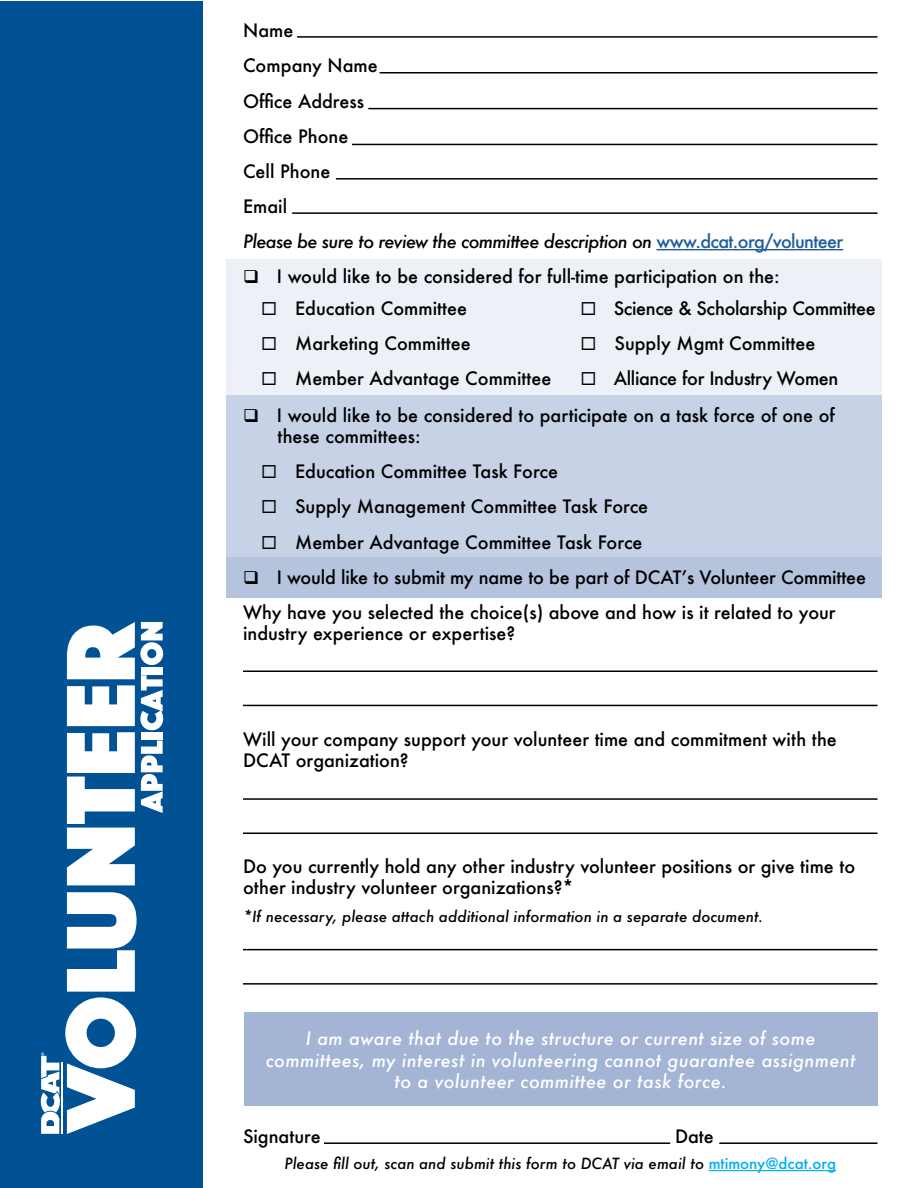
<style>
.page{position:relative;width:918px;height:1188px;background:#fff}
.page>*{position:absolute;margin:0;border:0;box-sizing:border-box;transform-origin:0 0}
.t1{font:500 18px/35.1px "Futura";color:#000}
.t2{font:italic 500 18px/21.6px "Futura";letter-spacing:.02em;color:#fff;text-align:center}
.t3{font:500 18px "Futura";letter-spacing:-.02em;color:#000}
.t4{font:italic 500 15px "Futura";color:#000}
.s1{font-style:italic}
.s2{color:#215e9e}
.s3{font-style:normal;color:#00aeef}
</style>
<div class="page">
<div style="left:227px;top:260px;width:655px;height:338px;background:#edf0f7"></div>
<div style="left:227px;top:395px;width:655px;height:203px;background:#c8d2e6"></div>
<div style="left:227px;top:557px;width:655px;height:41px;background:#b6c3dd"></div>
<hr style="left:656px;top:249px;width:187px;height:1px;background:#215e9e">
<div style="left:1px;top:1px;width:202px;height:1186px;background:#005295"></div>
<hr style="left:297px;top:36px;width:581px;height:2px;background:#000">
<hr style="left:243px;top:670px;width:635px;height:2px;background:#000">
<hr style="left:243px;top:705px;width:635px;height:1px;background:#000">
<hr style="left:243px;top:798px;width:635px;height:2px;background:#000">
<hr style="left:243px;top:832px;width:635px;height:2px;background:#000">
<hr style="left:243px;top:949px;width:635px;height:1px;background:#000">
<hr style="left:243px;top:983px;width:635px;height:2px;background:#000">
<hr style="left:368px;top:108px;width:510px;height:1px;background:#000">
<hr style="left:380px;top:72px;width:498px;height:2px;background:#000">
<hr style="left:352px;top:144px;width:526px;height:1px;background:#000">
<hr style="left:336px;top:178px;width:541px;height:2px;background:#000">
<hr style="left:292px;top:212px;width:585px;height:2px;background:#000">
<hr style="left:719px;top:1142px;width:158px;height:2px;background:#000">
<hr style="left:324px;top:1142px;width:346px;height:2px;background:#000">
<div style="left:244px;top:1012px;width:634px;height:94px;background:#a4b4d5"></div>
<hr style="left:709px;top:1170px;width:127px;height:1px;background:#00aeef">
<svg style="left:67px;top:622px;width:96px;height:263px"></svg>
<svg style="left:41px;top:892px;width:96px;height:242px"></svg>
<p class="t1" style="left:243px;top:13px;width:602px">Name<br>Company Name<br>Office Address<br>Office Phone<br>Cell Phone<br>Email<br><span class="s1">Please be sure to review the committee description on</span> <span class="s2">www.dcat.org/volunteer</span></p>
<p class="t1" style="left:243px;top:259px;width:538px">❑ I would like to be considered for full-time participation on the:</p>
<p class="t1" style="left:261px;top:291px;width:208px">◻ Education Committee</p>
<p class="t1" style="left:261px;top:326px;width:211px">◻ Marketing Committee</p>
<p class="t1" style="left:261px;top:361px;width:292px">◻ Member Advantage Committee</p>
<p class="t3" style="left:580px;top:296px;width:297px">◻ Science &amp; Scholarship Committee</p>
<p class="t1" style="left:580px;top:326px;width:237px">◻ Supply Mgmt Committee</p>
<p class="t3" style="left:580px;top:366px;width:259px">◻ Alliance for Industry Women</p>
<p class="t1" style="left:278px;top:404px;width:559px;line-height:21.6px;text-indent:-35px">❑ I would like to be considered to participate on a task force of one of these committees:</p>
<p class="t1" style="left:261px;top:454px;width:299px">◻ Education Committee Task Force</p>
<p class="t1" style="left:261px;top:489px;width:389px">◻ Supply Management Committee Task Force</p>
<p class="t1" style="left:261px;top:524px;width:383px">◻ Member Advantage Committee Task Force</p>
<p class="t1" style="left:243px;top:559px;width:624px">❑ I would like to submit my name to be part of DCAT’s Volunteer Committee<br>Why have you selected the choice(s) above and how is it related to your</p>
<p class="t1" style="left:243px;top:616px;width:274px">industry experience or expertise?</p>
<p class="t1" style="left:243px;top:728px;width:595px;line-height:21.6px">Will your company support your volunteer time and commitment with the<br>DCAT organization?</p>
<p class="t1" style="left:243px;top:855px;width:614px;line-height:21.6px">Do you currently hold any other industry volunteer positions or give time to other industry volunteer organizations?*</p>
<p class="t4" style="left:243px;top:906px;width:522px">*If necessary, please attach additional information in a separate document.</p>
<p class="t2" style="left:266px;top:1027px;width:591px">I am aware that due to the structure or current size of some committees, my interest in volunteering cannot guarantee assignment to a volunteer committee or task force.</p>
<p class="t1" style="left:243px;top:1119px;width:79px">Signature</p>
<p class="t1" style="left:675px;top:1119px;width:40px">Date</p>
<p class="t4" style="left:284px;top:1153px;width:553px">Please fill out, scan and submit this form to DCAT via email to <span class="s3">mtimony@dcat.org</span></p>
</div>
